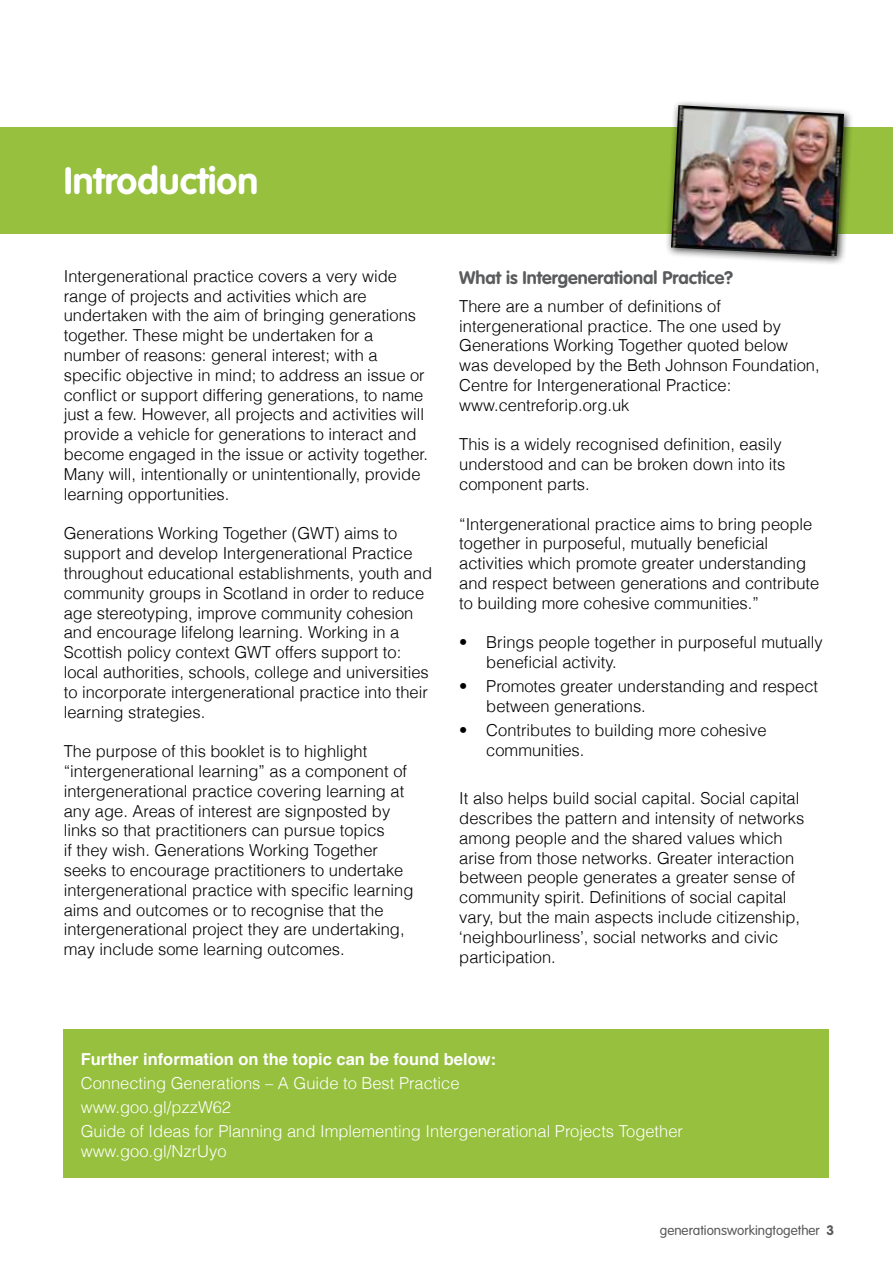
<style>
.page{position:relative;width:893px;height:1263px;background:#fff}
.page>*{position:absolute;margin:0;border:0;box-sizing:border-box;transform-origin:0 0}
.t1{font:700 37.5px "VAG Rounded";color:#fff}
.t2{font:700 18px "VAG Rounded";color:#5a5b5d}
.t3{font:300 16.5px/19.8px "Helvetica";color:#000}
.t4{font:300 16.5px/24px "Helvetica";color:#fff}
.t5{font:700 16.5px "Helvetica";color:#fff}
.t6{font:300 13.5px "VAG Rounded";color:#58595b}
.s1{font-weight:700}
</style>
<div class="page">
<div style="left:64px;top:1029px;width:765px;height:149px;background:#96c03d"></div>
<div style="left:0;top:128px;width:893px;height:106px;background:#96c03d"></div>
<div style="left:665px;top:99px;width:188px;height:167px;background:#000;opacity:.75"></div>
<img style="left:671px;top:105px;width:173px;height:151px">
<h1 class="t1" style="left:64px;top:159px;width:196px">Introduction</h1>
<p class="t3" style="left:64px;top:266px;width:366px">Intergenerational practice covers a very wide range of projects and activities which are undertaken with the aim of bringing generations together. These might be undertaken for a number of reasons: general interest; with a specific objective in mind; to address an issue or conflict or support differing generations, to name just a few. However, all projects and activities will provide a vehicle for generations to interact and become engaged in the issue or activity together.<br>Many will, intentionally or unintentionally, provide learning opportunities.</p>
<p class="t3" style="left:64px;top:523px;width:370px">Generations Working Together (GWT) aims to support and develop Intergenerational Practice throughout educational establishments, youth and community groups in Scotland in order to reduce age stereotyping, improve community cohesion and encourage lifelong learning. Working in a Scottish policy context GWT offers support to: local authorities, schools, college and universities to incorporate intergenerational practice into their learning strategies.</p>
<p class="t3" style="left:64px;top:741px;width:351px">The purpose of this booklet is to highlight “intergenerational learning” as a component of intergenerational practice covering learning at any age. Areas of interest are signposted by links so that practitioners can pursue topics<br>if they wish. Generations Working Together seeks to encourage practitioners to undertake intergenerational practice with specific learning aims and outcomes or to recognise that the intergenerational project they are undertaking, may include some learning outcomes.</p>
<p class="t2" style="left:459px;top:267px;width:275px">What is Intergenerational Practice?</p>
<p class="t3" style="left:459px;top:296px;width:362px">There are a number of definitions of intergenerational practice. The one used by Generations Working Together quoted below was developed by the Beth Johnson Foundation, Centre for Intergenerational Practice: www.centreforip.org.uk</p>
<p class="t3" style="left:459px;top:434px;width:328px">This is a widely recognised definition, easily understood and can be broken down into its component parts.</p>
<p class="t3" style="left:459px;top:514px;width:362px">“Intergenerational practice aims to bring people together in purposeful, mutually beneficial activities which promote greater understanding and respect between generations and contribute to building more cohesive communities.”</p>
<p class="t3" style="left:486px;top:632px;width:338px;text-indent:-27px">• Brings people together in purposeful mutually beneficial activity.</p>
<p class="t3" style="left:486px;top:676px;width:333px;text-indent:-27px">• Promotes greater understanding and respect between generations.</p>
<p class="t3" style="left:486px;top:720px;width:282px;text-indent:-27px">• Contributes to building more cohesive communities.</p>
<p class="t3" style="left:459px;top:788px;width:347px">It also helps build social capital. Social capital describes the pattern and intensity of networks among people and the shared values which arise from those networks. Greater interaction between people generates a greater sense of community spirit. Definitions of social capital vary, but the main aspects include citizenship, ‘neighbourliness’, social networks and civic participation.</p>
<p class="t5" style="left:81px;top:1046px;width:417px">Further information on the topic can be found below:</p>
<p class="t4" style="left:81px;top:1071px;width:604px">Connecting Generations – A Guide to Best Practice<br>www.goo.gl/pzzW62<br>Guide of Ideas for Planning and Implementing Intergenerational Projects Together</p>
<p class="t4" style="left:81px;top:1139px;width:147px">www.goo.gl/NzrUyo</p>
<p class="t6" style="left:660px;top:1222px;width:176px">generationsworkingtogether <span class="s1">3</span></p>
</div>
